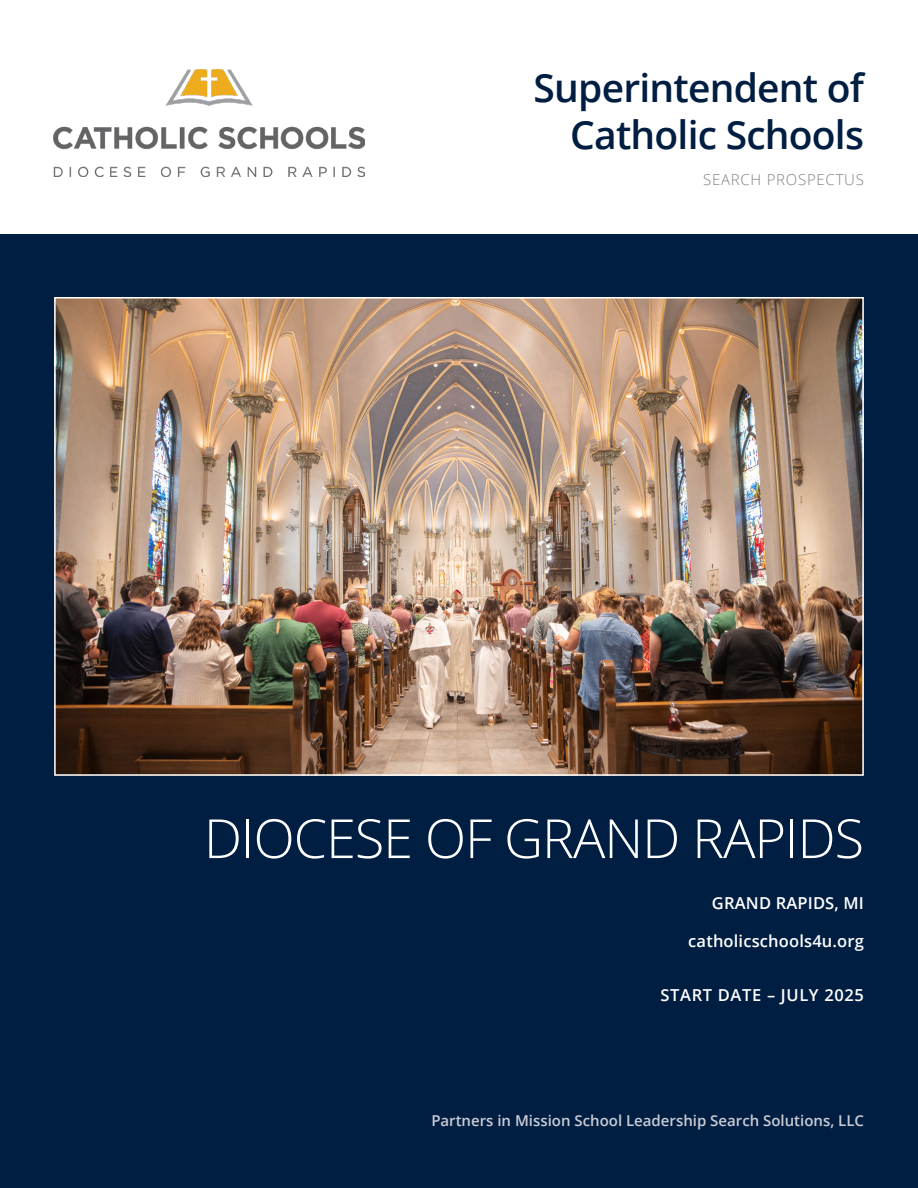
<style>
.page{position:relative;width:918px;height:1188px;background:#fff}
.page>*{position:absolute;margin:0;border:0;box-sizing:border-box;transform-origin:0 0}
.School_Name{font:300 54px "Open Sans";letter-spacing:-.02em;color:#fff}
.Position{font:600 39px "Open Sans";letter-spacing:-.02em;color:#001e41}
.Website{font:600 16.5px "Open Sans";letter-spacing:.01em;color:#fff}
.Start_Date{font:600 16.5px "Open Sans";letter-spacing:.04em;color:#fff}
.Location{font:600 16.5px "Open Sans";letter-spacing:.01em;color:#fff}
.t1{font:600 15px "Open Sans";color:#caccd6}
.Search{font:300 15px "Open Sans";letter-spacing:.05em;color:#808285}
</style>
<div class="page">
<div style="left:0;top:234px;width:918px;height:954px;background:#001e41"></div>
<img style="left:54px;top:70px;width:311px;height:106px">
<img style="left:57px;top:300px;width:804px;height:473px">
<p class="Position" style="left:534px;top:62px;width:332px">Superintendent of</p>
<p class="Position" style="left:570px;top:108px;width:295px">Catholic Schools</p>
<p class="Search" style="left:703px;top:170px;width:162px">SEARCH PROSPECTUS</p>
<p class="School_Name" style="left:204px;top:801px;width:662px">DIOCESE OF GRAND RAPIDS</p>
<p class="Location" style="left:712px;top:892px;width:153px">GRAND RAPIDS, MI</p>
<p class="Website" style="left:688px;top:929px;width:177px">catholicschools4u.org</p>
<p class="Start_Date" style="left:660px;top:983px;width:205px">START DATE – JULY 2025</p>
<p class="t1" style="left:431px;top:1110px;width:434px">Partners in Mission School Leadership Search Solutions, LLC</p>
</div>
